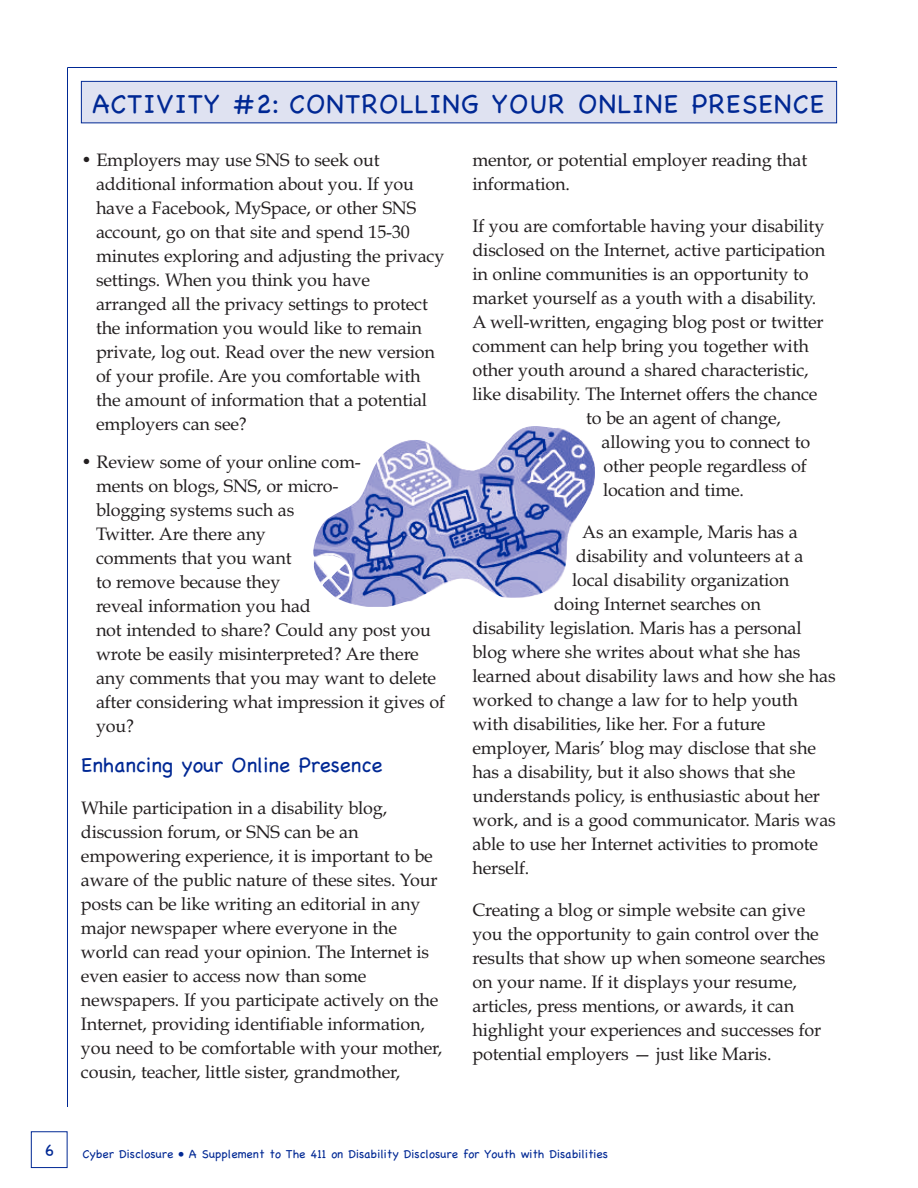
<style>
.page{position:relative;width:918px;height:1188px;background:#fff}
.page>*{position:absolute;margin:0;border:0;box-sizing:border-box;transform-origin:0 0}
.t1{font:27px "Chalkboard";letter-spacing:.035em;color:#002894}
.t2{font:21px "Chalkboard";letter-spacing:-.005em;color:#002894}
.t3{font:18px/24px "Book Antiqua";letter-spacing:-.01em;color:#231f20}
.t4{font:16.5px "Chalkboard";color:#002894}
.t5{font:12px "Chalkboard";color:#002894}
</style>
<div class="page">
<div style="left:31px;top:1131px;width:37px;height:37px;border:1px solid #002894"></div>
<hr style="left:67px;top:68px;width:1px;height:1039px;background:#002894">
<hr style="left:68px;top:67px;width:769px;height:1px;background:#002894">
<div style="left:82px;top:82px;width:754px;height:41px;background:#dfe2f1"></div>
<div style="left:81px;top:81px;width:756px;height:42px;border:1px solid #002894"></div>
<img style="left:313px;top:426px;width:282px;height:181px">
<h1 class="t1" style="left:92px;top:83px;width:734px">ACTIVITY #2: CONTROLLING YOUR ONLINE PRESENCE</h1>
<p class="t3" style="left:96px;top:148px;width:350px;text-indent:-15px">• Employers may use SNS to seek out additional information about you. If you have a Facebook, MySpace, or other SNS account, go on that site and spend 15-30 minutes exploring and adjusting the privacy settings. When you think you have arranged all the privacy settings to protect the information you would like to remain private, log out. Read over the new version of your profile. Are you comfortable with the amount of information that a potential employers can see?</p>
<p class="t3" style="left:96px;top:450px;width:351px;text-indent:-15px">• Review some of your online com-<br>ments on blogs, SNS, or micro-<br>blogging systems such as<br>Twitter. Are there any<br>comments that you want<br>to remove because they<br>reveal information you had<br>not intended to share? Could any post you wrote be easily misinterpreted? Are there any comments that you may want to delete after considering what impression it gives of you?</p>
<p class="t2" style="left:81px;top:749px;width:303px">Enhancing your Online Presence</p>
<p class="t3" style="left:81px;top:796px;width:363px">While participation in a disability blog, discussion forum, or SNS can be an empowering experience, it is important to be aware of the public nature of these sites. Your posts can be like writing an editorial in any major newspaper where everyone in the world can read your opinion. The Internet is even easier to access now than some newspapers. If you participate actively on the Internet, providing identifiable information, you need to be comfortable with your mother, cousin, teacher, little sister, grandmother,</p>
<p class="t3" style="left:472px;top:148px;width:336px">mentor, or potential employer reading that information.</p>
<p class="t3" style="left:472px;top:214px;width:353px">If you are comfortable having your disability</p>
<p class="t3" style="left:472px;top:238px;width:354px">disclosed on the Internet, active participation</p>
<p class="t3" style="left:473px;top:262px;width:338px">in online communities is an opportunity to</p>
<p class="t3" style="left:472px;top:286px;width:345px">market yourself as a youth with a disability.</p>
<p class="t3" style="left:472px;top:310px;width:353px">A well-written, engaging blog post or twitter</p>
<p class="t3" style="left:472px;top:334px;width:338px">comment can help bring you together with</p>
<p class="t3" style="left:472px;top:358px;width:338px">other youth around a shared characteristic,</p>
<p class="t3" style="left:472px;top:382px;width:347px">like disability. The Internet offers the chance</p>
<p class="t3" style="left:586px;top:406px;width:197px">to be an agent of change,</p>
<p class="t3" style="left:602px;top:430px;width:210px">allowing you to connect to</p>
<p class="t3" style="left:603px;top:454px;width:205px">other people regardless of</p>
<p class="t3" style="left:603px;top:478px;width:142px">location and time.</p>
<p class="t3" style="left:582px;top:520px;width:217px">As an example, Maris has a</p>
<p class="t3" style="left:576px;top:544px;width:229px">disability and volunteers at a</p>
<p class="t3" style="left:572px;top:568px;width:219px">local disability organization</p>
<p class="t3" style="left:554px;top:592px;width:209px">doing Internet searches on</p>
<p class="t3" style="left:472px;top:616px;width:331px">disability legislation. Maris has a personal</p>
<p class="t3" style="left:472px;top:640px;width:330px">blog where she writes about what she has</p>
<p class="t3" style="left:472px;top:664px;width:365px">learned about disability laws and how she has</p>
<p class="t3" style="left:472px;top:688px;width:327px">worked to change a law for to help youth</p>
<p class="t3" style="left:472px;top:712px;width:294px">with disabilities, like her. For a future</p>
<p class="t3" style="left:472px;top:736px;width:345px">employer, Maris’ blog may disclose that she</p>
<p class="t3" style="left:472px;top:760px;width:324px">has a disability, but it also shows that she</p>
<p class="t3" style="left:472px;top:784px;width:349px">understands policy, is enthusiastic about her</p>
<p class="t3" style="left:472px;top:808px;width:365px">work, and is a good communicator. Maris was</p>
<p class="t3" style="left:472px;top:832px;width:347px">able to use her Internet activities to promote</p>
<p class="t3" style="left:472px;top:856px;width:58px">herself.</p>
<p class="t3" style="left:472px;top:898px;width:355px">Creating a blog or simple website can give you the opportunity to gain control over the results that show up when someone searches on your name. If it displays your resume, articles, press mentions, or awards, it can highlight your experiences and successes for potential employers — just like Maris.</p>
<p class="t4" style="left:45px;top:1138px;width:11px">6</p>
<p class="t5" style="left:82px;top:1144px;width:527px">Cyber Disclosure • A Supplement to The 411 on Disability Disclosure for Youth with Disabilities</p>
</div>
